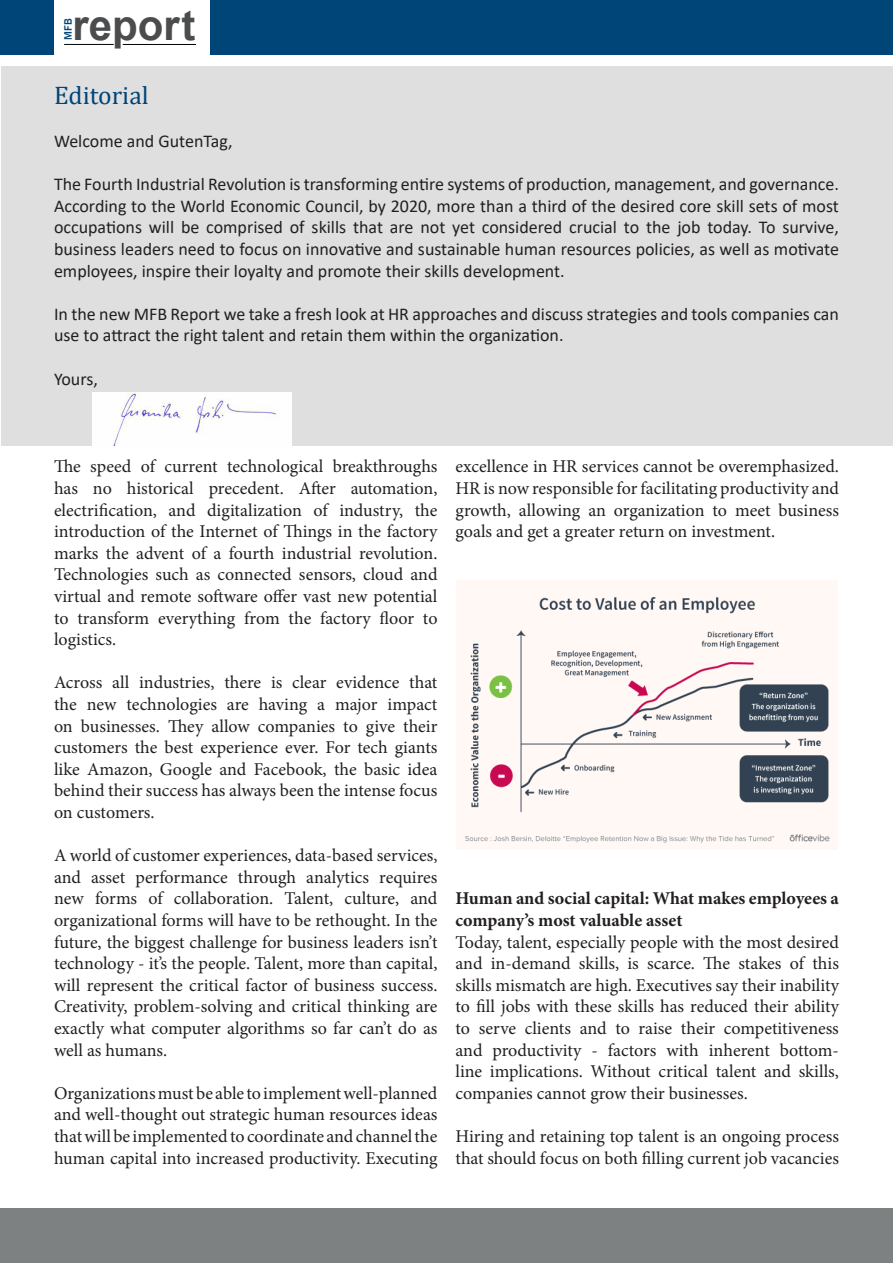
<style>
.page{position:relative;width:893px;height:1263px;background:#fff}
.page>*{position:absolute;margin:0;border:0;box-sizing:border-box;transform-origin:0 0}
.t1{font:700 42px "Arial";color:#4b4c4d}
.t2{font:25.5px "Cambria";color:#004577}
.t3{font:18px/21.6px "Minion Pro";color:#231f20;text-align:justify}
.t4{font:18px/21.6px "Calibri";color:#231f20;text-align:justify}
.t5{font:700 18px/21.6px "Minion Pro";color:#231f20}
.t6{font:500 11.1px "Franklin Gothic";color:#004577}
</style>
<div class="page">
<img style="left:456px;top:580px;width:382px;height:269px">
<div style="left:0;top:0;width:893px;height:54px;background:#004577"></div>
<div style="left:54px;top:0;width:156px;height:54px;background:#fff"></div>
<hr style="left:64px;top:44px;width:50px;height:1px;background:#040503">
<hr style="left:123px;top:44px;width:73px;height:1px;background:#040503">
<div style="left:1px;top:66px;width:891px;height:380px;background:#dfdfe0"></div>
<div style="left:0;top:1209px;width:893px;height:54px;background:#7e8182"></div>
<img style="left:92px;top:392px;width:199px;height:54px">
<p class="t6" style="left:61px;top:40px;width:23px;rotate:-90deg">MFB</p>
<p class="t1" style="left:72px;top:-4px;width:125px">report</p>
<p class="t2" style="left:54px;top:80px;width:96px">Editorial</p>
<p class="t4" style="left:54px;top:130px;width:180px">Welcome and GutenTag,</p>
<p class="t4" style="left:54px;top:173px;width:786px">The Fourth Industrial Revolution is transforming entire systems of production, management, and governance.<br>According to the World Economic Council, by 2020, more than a third of the desired core skill sets of most occupations will be comprised of skills that are not yet considered crucial to the job today. To survive, business leaders need to focus on innovative and sustainable human resources policies, as well as motivate employees, inspire their loyalty and promote their skills development.</p>
<p class="t4" style="left:54px;top:303px;width:786px">In the new MFB Report we take a fresh look at HR approaches and discuss strategies and tools companies can use to attract the right talent and retain them within the organization.</p>
<p class="t4" style="left:54px;top:367px;width:45px">Yours,</p>
<p class="t3" style="left:54px;top:456px;width:385px">The speed of current technological breakthroughs has no historical precedent. After automation, electrification, and digitalization of industry, the introduction of the Internet of Things in the factory marks the advent of a fourth industrial revolution.<br>Technologies such as connected sensors, cloud and virtual and remote software offer vast new potential to transform everything from the factory floor to logistics.</p>
<p class="t3" style="left:54px;top:672px;width:385px">Across all industries, there is clear evidence that the new technologies are having a major impact on businesses. They allow companies to give their customers the best experience ever. For tech giants like Amazon, Google and Facebook, the basic idea behind their success has always been the intense focus on customers.</p>
<p class="t3" style="left:54px;top:845px;width:385px">A world of customer experiences, data-based services, and asset performance through analytics requires new forms of collaboration. Talent, culture, and organizational forms will have to be rethought. In the future, the biggest challenge for business leaders isn’t technology - it’s the people. Talent, more than capital, will represent the critical factor of business success.<br>Creativity, problem-solving and critical thinking are exactly what computer algorithms so far can’t do as well as humans.</p>
<p class="t3" style="left:54px;top:1082px;width:385px">Organizations must be able to implement well-planned and well-thought out strategic human resources ideas that will be implemented to coordinate and channel the human capital into increased productivity. Executing</p>
<p class="t3" style="left:455px;top:456px;width:385px">excellence in HR services cannot be overemphasized.<br>HR is now responsible for facilitating productivity and growth, allowing an organization to meet business goals and get a greater return on investment.</p>
<p class="t5" style="left:455px;top:888px;width:385px">Human and social capital: What makes employees a company’s most valuable asset</p>
<p class="t3" style="left:455px;top:931px;width:385px">Today, talent, especially people with the most desired and in-demand skills, is scarce. The stakes of this skills mismatch are high. Executives say their inability to fill jobs with these skills has reduced their ability to serve clients and to raise their competitiveness and productivity - factors with inherent bottom&shy;line implications. Without critical talent and skills, companies cannot grow their businesses.</p>
<p class="t3" style="left:455px;top:1125px;width:385px">Hiring and retaining top talent is an ongoing process that should focus on both filling current job vacancies</p>
</div>
